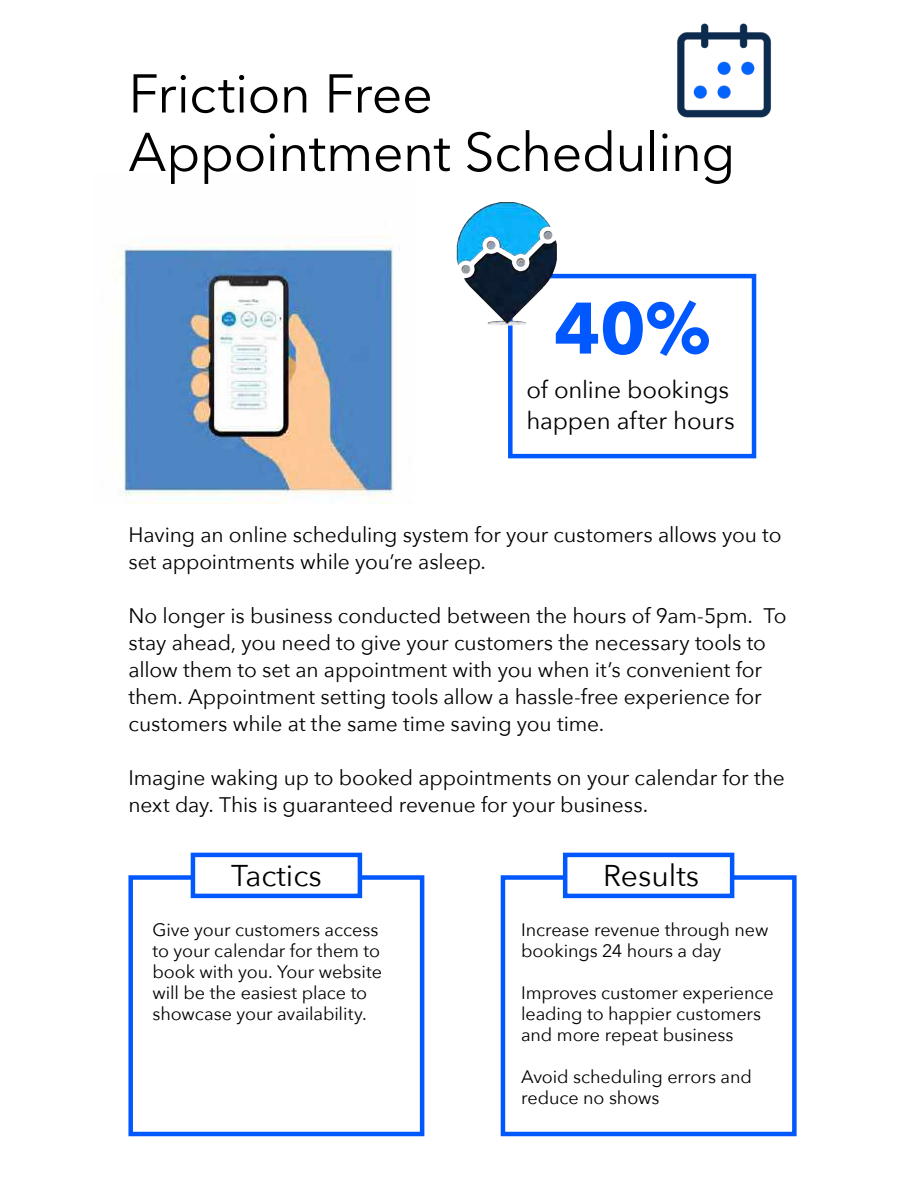
<style>
.page{position:relative;width:918px;height:1188px;background:#fff}
.page>*{position:absolute;margin:0;border:0;box-sizing:border-box;transform-origin:0 0}
.t1{font:700 72px "Avenir Next";color:#0258ff}
.t2{font:54px/58.5px "Avenir Next";letter-spacing:-.015em;color:#000}
.t3{font:30px "Avenir Next";color:#000}
.t4{font:24px/31.5px "Avenir Next";letter-spacing:-.005em;color:#000}
.t5{font:21px/27px "Avenir Next";letter-spacing:-.005em;color:#000}
.t6{font:18px/21px "Avenir Next";letter-spacing:-.005em;color:#000}
</style>
<div class="page">
<img style="left:124px;top:236px;width:269px;height:267px">
<div style="left:128px;top:875px;width:296px;height:261px;background:#fff;border:4px solid #0258ff"></div>
<div style="left:191px;top:853px;width:171px;height:45px;background:#fff;border:4px solid #0258ff"></div>
<div style="left:501px;top:875px;width:296px;height:261px;background:#fff;border:4px solid #0258ff"></div>
<div style="left:563px;top:853px;width:171px;height:45px;background:#fff;border:4px solid #0258ff"></div>
<div style="left:508px;top:274px;width:248px;height:184px;background:#fff;border:4px solid #0258ff"></div>
<img style="left:677px;top:23px;width:94px;height:95px">
<img style="left:456px;top:202px;width:133px;height:141px">
<h2 class="t2" style="left:128px;top:62px;width:608px">Friction Free<br>Appointment Scheduling</h2>
<h1 class="t1" style="left:554px;top:266px;width:158px">40%</h1>
<p class="t4" style="left:527px;top:373px;width:210px">of online bookings happen after hours</p>
<p class="t5" style="left:128px;top:520px;width:655px">Having an online scheduling system for your customers allows you to set appointments while you’re asleep.</p>
<p class="t5" style="left:128px;top:601px;width:660px">No longer is business conducted between the hours of 9am-5pm. To stay ahead, you need to give your customers the necessary tools to allow them to set an appointment with you when it’s convenient for them. Appointment setting tools allow a hassle-free experience for customers while at the same time saving you time.</p>
<p class="t5" style="left:128px;top:763px;width:658px">Imagine waking up to booked appointments on your calendar for the next day. This is guaranteed revenue for your business.</p>
<h3 class="t3" style="left:231px;top:851px;width:92px">Tactics</h3>
<h3 class="t3" style="left:603px;top:851px;width:97px">Results</h3>
<p class="t6" style="left:152px;top:918px;width:231px">Give your customers access to your calendar for them to book with you. Your website will be the easiest place to showcase your availability.</p>
<p class="t6" style="left:521px;top:918px;width:249px">Increase revenue through new bookings 24 hours a day</p>
<p class="t6" style="left:521px;top:981px;width:254px">Improves customer experience leading to happier customers and more repeat business</p>
<p class="t6" style="left:521px;top:1065px;width:232px">Avoid scheduling errors and reduce no shows</p>
</div>
